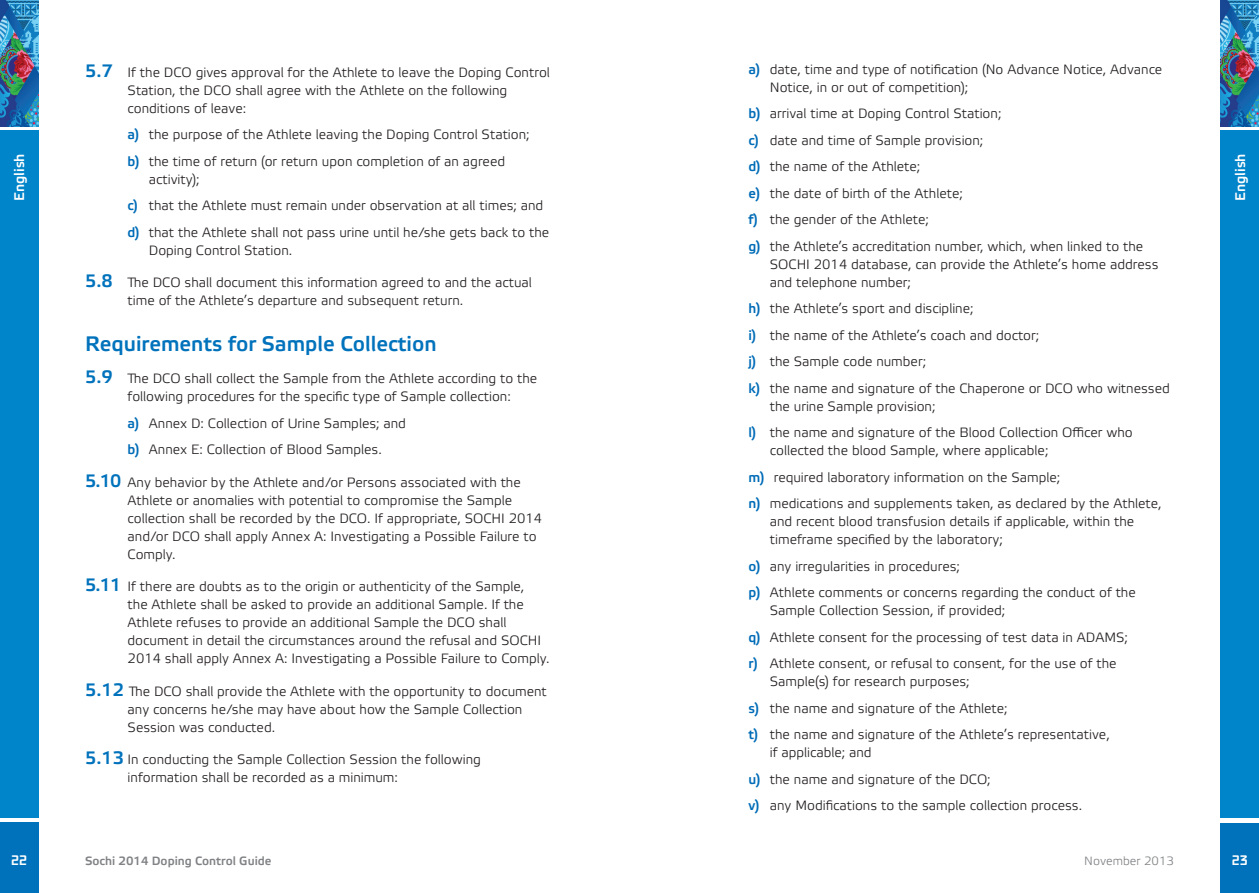
<style>
.page{position:relative;width:1259px;height:893px;background:#fff}
.page>*{position:absolute;margin:0;border:0;box-sizing:border-box;transform-origin:0 0}
.t1{font:500 21px "Etelka";color:#0072bc}
.t2{font:500 13.95px "Etelka";color:#fff}
.t3{font:500 13.8px "Sochi 2014";color:#fff}
.t4{font:300 13.5px/26.5px "Etelka";color:#231f20}
.t5{font:500 12px "Etelka";color:#808285}
.t6{font:300 12px "Etelka";color:#808285}
.s1{font-weight:500;font-size:18px;color:#0072bc}
.s2{font-weight:500;color:#006cb7}
</style>
<div class="page">
<img style="left:0;top:0;width:38px;height:126px">
<div style="left:0;top:823px;width:38px;height:70px;background:#0072bc"></div>
<div style="left:0;top:131px;width:38px;height:687px;background:#0084ca"></div>
<img style="left:1220px;top:0;width:39px;height:126px">
<div style="left:1220px;top:823px;width:39px;height:70px;background:#0072bc"></div>
<div style="left:1220px;top:131px;width:39px;height:687px;background:#0084ca"></div>
<p class="t2" style="left:11px;top:201px;width:49px;rotate:-90deg">English</p>
<p class="t3" style="left:11px;top:851px;width:18px">22</p>
<p class="t4" style="left:128px;top:64px;width:424px;line-height:18px;text-indent:-43px"><span class="s1">5.7</span> If the DCO gives approval for the Athlete to leave the Doping Control<br>Station, the DCO shall agree with the Athlete on the following conditions of leave:</p>
<p class="t4" style="left:128px;top:122px;width:404px"><span class="s2">a)</span> the purpose of the Athlete leaving the Doping Control Station; <span class="s2">b)</span> the time of return (or return upon completion of an agreed</p>
<p class="t4" style="left:128px;top:166px;width:423px;text-indent:21px">activity);<br><span class="s2">c)</span> that the Athlete must remain under observation at all times; and <span class="s2">d)</span> that the Athlete shall not pass urine until he/she gets back to the</p>
<p class="t4" style="left:149px;top:237px;width:145px">Doping Control Station.</p>
<p class="t4" style="left:128px;top:274px;width:406px;line-height:18px;text-indent:-43px"><span class="s1">5.8</span> The DCO shall document this information agreed to and the actual time of the Athlete’s departure and subsequent return.</p>
<h1 class="t1" style="left:85px;top:331px;width:353px">Requirements for Sample Collection</h1>
<p class="t4" style="left:128px;top:370px;width:411px;line-height:18px;text-indent:-43px"><span class="s1">5.9</span> The DCO shall collect the Sample from the Athlete according to the following procedures for the specific type of Sample collection:</p>
<p class="t4" style="left:128px;top:410px;width:280px"><span class="s2">a)</span> Annex D: Collection of Urine Samples; and <span class="s2">b)</span> Annex E: Collection of Blood Samples.</p>
<p class="t4" style="left:128px;top:474px;width:416px;line-height:18px;text-indent:-43px"><span class="s1">5.10</span> Any behavior by the Athlete and/or Persons associated with the Athlete or anomalies with potential to compromise the Sample collection shall be recorded by the DCO. If appropriate, SOCHI 2014 and/or DCO shall apply Annex A: Investigating a Possible Failure to Comply.</p>
<p class="t4" style="left:128px;top:578px;width:423px;line-height:18px;text-indent:-43px"><span class="s1">5.11</span> If there are doubts as to the origin or authenticity of the Sample,<br>the Athlete shall be asked to provide an additional Sample. If the Athlete refuses to provide an additional Sample the DCO shall document in detail the circumstances around the refusal and SOCHI 2014 shall apply Annex A: Investigating a Possible Failure to Comply.</p>
<p class="t4" style="left:128px;top:683px;width:421px;line-height:18px;text-indent:-43px"><span class="s1">5.12</span> The DCO shall provide the Athlete with the opportunity to document any concerns he/she may have about how the Sample Collection<br>Session was conducted.</p>
<p class="t4" style="left:128px;top:751px;width:355px;line-height:18px;text-indent:-43px"><span class="s1">5.13</span> In conducting the Sample Collection Session the following information shall be recorded as a minimum:</p>
<p class="t4" style="left:770px;top:60px;width:394px;line-height:18px;text-indent:-21px"><span class="s2">a)</span> date, time and type of notification (No Advance Notice, Advance<br>Notice, in or out of competition);</p>
<p class="t4" style="left:748px;top:101px;width:396px"><span class="s2">b)</span> arrival time at Doping Control Station;<br><span class="s2">c)</span> date and time of Sample provision;<br><span class="s2">d)</span> the name of the Athlete;<br><span class="s2">e)</span> the date of birth of the Athlete;<br><span class="s2">f)</span> the gender of the Athlete;<br><span class="s2">g)</span> the Athlete’s accreditation number, which, when linked to the</p>
<p class="t4" style="left:770px;top:255px;width:390px;line-height:18px">SOCHI 2014 database, can provide the Athlete’s home address and telephone number;</p>
<p class="t4" style="left:748px;top:296px;width:423px"><span class="s2">h)</span> the Athlete’s sport and discipline;<br><span class="s2">i)</span> the name of the Athlete’s coach and doctor;<br><span class="s2">j)</span> the Sample code number;<br><span class="s2">k)</span> the name and signature of the Chaperone or DCO who witnessed</p>
<p class="t4" style="left:748px;top:393px;width:386px;text-indent:21px">the urine Sample provision;<br><span class="s2">l)</span> the name and signature of the Blood Collection Officer who</p>
<p class="t4" style="left:748px;top:438px;width:414px;text-indent:21px">collected the blood Sample, where applicable;<br><span class="s2">m)</span> required laboratory information on the Sample;<br><span class="s2">n)</span> medications and supplements taken, as declared by the Athlete,</p>
<p class="t4" style="left:770px;top:513px;width:366px;line-height:18px">and recent blood transfusion details if applicable, within the timeframe specified by the laboratory;</p>
<p class="t4" style="left:748px;top:553px;width:389px"><span class="s2">o)</span> any irregularities in procedures;<br><span class="s2">p)</span> Athlete comments or concerns regarding the conduct of the</p>
<p class="t4" style="left:748px;top:598px;width:381px;text-indent:21px">Sample Collection Session, if provided;<br><span class="s2">q)</span> Athlete consent for the processing of test data in ADAMS; <span class="s2">r)</span> Athlete consent, or refusal to consent, for the use of the</p>
<p class="t4" style="left:748px;top:669px;width:363px;text-indent:21px">Sample(s) for research purposes;<br><span class="s2">s)</span> the name and signature of the Athlete;<br><span class="s2">t)</span> the name and signature of the Athlete’s representative,</p>
<p class="t4" style="left:748px;top:740px;width:335px;text-indent:21px">if applicable; and<br><span class="s2">u)</span> the name and signature of the DCO;<br><span class="s2">v)</span> any Modifications to the sample collection process.</p>
<p class="t2" style="left:1232px;top:201px;width:49px;rotate:-90deg">English</p>
<p class="t5" style="left:85px;top:854px;width:188px">Sochi 2014 Doping Control Guide</p>
<p class="t6" style="left:1084px;top:854px;width:91px">November 2013</p>
<p class="t3" style="left:1231px;top:851px;width:18px">23</p>
</div>
